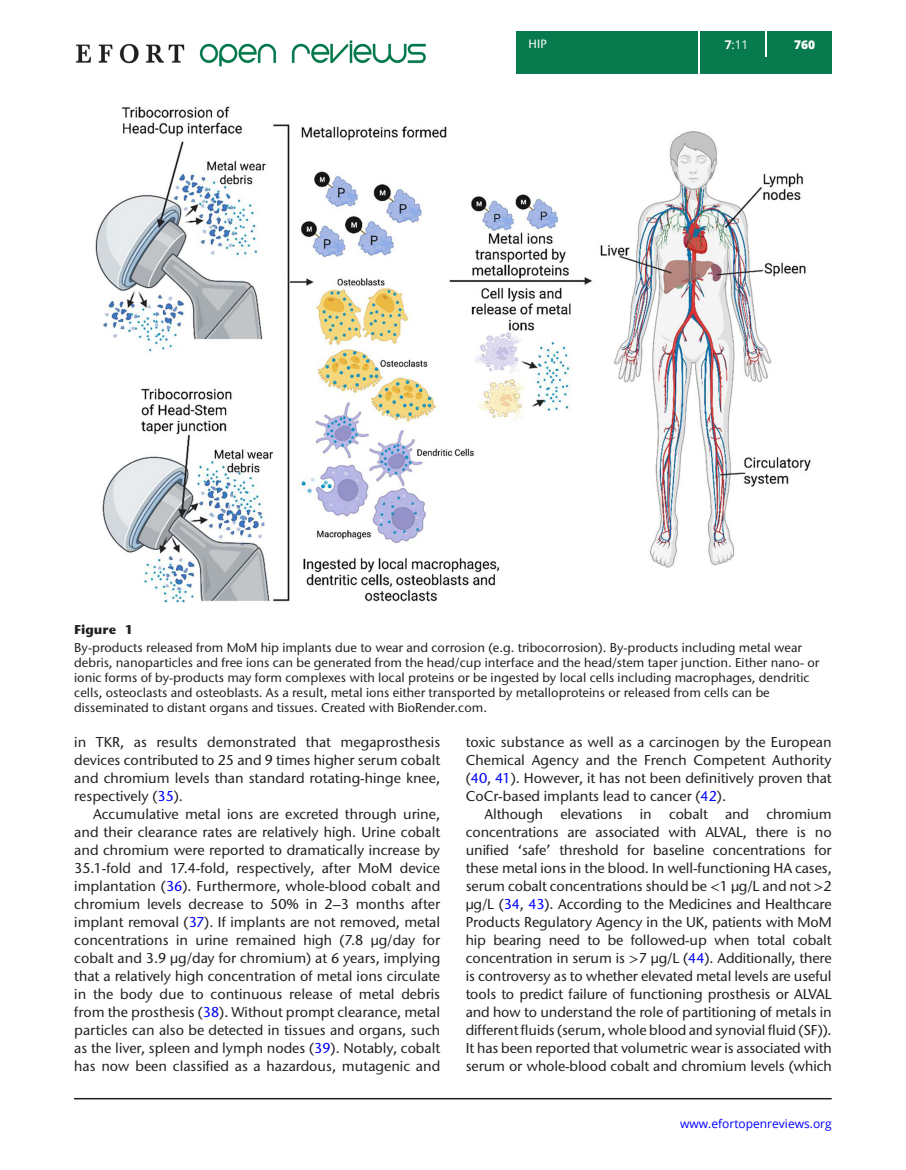
<style>
.page{position:relative;width:906px;height:1170px;background:#fff}
.page>*{position:absolute;margin:0;border:0;box-sizing:border-box;transform-origin:0 0}
.TXI{font:500 14.25px/18px "Stone Sans ITC Std";color:#231f20;text-align:justify}
.FC{font:500 12.75px/15px "Stone Sans ITC Std";color:#231f20}
.FC-2{font:700 12.75px "Stone Sans ITC Std";color:#231f20}
.t1{font:12px "Open Sans";color:#00f}
.t2{font:12px "Open Sans";color:#fff}
.t3{font:500 12px "Stone Sans ITC Std";color:#fff}
.t4{font:800 12px "Open Sans";color:#fff}
.s1{font-weight:700}
.s2{color:#00f}
.s3{font-family:"STIX General";font-weight:400}
</style>
<div class="page">
<hr style="left:74px;top:1097px;width:757px;height:2px;background:#231f20">
<img style="left:75px;top:40px;width:351px;height:26px">
<div style="left:516px;top:31px;width:315px;height:43px;background:#077a4e"></div>
<hr style="left:698px;top:31px;width:2px;height:43px;background:#fff">
<svg style="left:765px;top:31px;width:1px;height:26px"></svg>
<img style="left:95px;top:106px;width:716px;height:497px">
<p class="t3" style="left:528px;top:37px;width:20px">HIP</p>
<p class="t2" style="left:724px;top:36px;width:25px"><span class="s1">7</span>:11</p>
<p class="t4" style="left:794px;top:35px;width:23px">760</p>
<p class="FC-2" style="left:74px;top:621px;width:61px">Figure 1</p>
<p class="FC" style="left:74px;top:640px;width:746px">By-products released from MoM hip implants due to wear and corrosion (e.g. tribocorrosion). By-products including metal wear debris, nanoparticles and free ions can be generated from the head/cup interface and the head/stem taper junction. Either nano- or ionic forms of by-products may form complexes with local proteins or be ingested by local cells including macrophages, dendritic cells, osteoclasts and osteoblasts. As a result, metal ions either transported by metalloproteins or released from cells can be disseminated to distant organs and tissues. Created with BioRender.com.</p>
<p class="TXI" style="left:74px;top:732px;width:367px">in TKR, as results demonstrated that megaprosthesis devices contributed to 25 and 9 times higher serum cobalt and chromium levels than standard rotating-hinge knee, respectively (<span class="s2">35</span>).</p>
<p class="TXI" style="left:74px;top:804px;width:367px;text-indent:19px">Accumulative metal ions are excreted through urine, and their clearance rates are relatively high. Urine cobalt and chromium were reported to dramatically increase by 35.1-fold and 17.4-fold, respectively, after MoM device implantation (<span class="s2">36</span>). Furthermore, whole-blood cobalt and chromium levels decrease to 50% in 2–3 months after implant removal (<span class="s2">37</span>). If implants are not removed, metal concentrations in urine remained high (7.8 µg/day for cobalt and 3.9 µg/day for chromium) at 6 years, implying that a relatively high concentration of metal ions circulate in the body due to continuous release of metal debris from the prosthesis (<span class="s2">38</span>). Without prompt clearance, metal particles can also be detected in tissues and organs, such as the liver, spleen and lymph nodes (<span class="s2">39</span>). Notably, cobalt has now been classified as a hazardous, mutagenic and</p>
<p class="TXI" style="left:466px;top:732px;width:367px">toxic substance as well as a carcinogen by the European Chemical Agency and the French Competent Authority (<span class="s2">40</span>, <span class="s2">41</span>). However, it has not been definitively proven that CoCr-based implants lead to cancer (<span class="s2">42</span>).</p>
<p class="TXI" style="left:466px;top:804px;width:367px;text-indent:19px">Although elevations in cobalt and chromium concentrations are associated with ALVAL, there is no unified ‘safe’ threshold for baseline concentrations for these metal ions in the blood. In well-functioning HA cases, serum cobalt concentrations should be <span class="s3">&lt;</span>1 µg/L and not <span class="s3">&gt;</span>2 µg/L (<span class="s2">34</span>, <span class="s2">43</span>). According to the Medicines and Healthcare Products Regulatory Agency in the UK, patients with MoM hip bearing need to be followed-up when total cobalt concentration in serum is <span class="s3">&gt;</span>7 µg/L (<span class="s2">44</span>). Additionally, there is controversy as to whether elevated metal levels are useful tools to predict failure of functioning prosthesis or ALVAL and how to understand the role of partitioning of metals in different fluids (serum, whole blood and synovial fluid (SF)).<br>It has been reported that volumetric wear is associated with serum or whole-blood cobalt and chromium levels (which</p>
<p class="t1" style="left:680px;top:1115px;width:153px">www.efortopenreviews.org</p>
</div>
